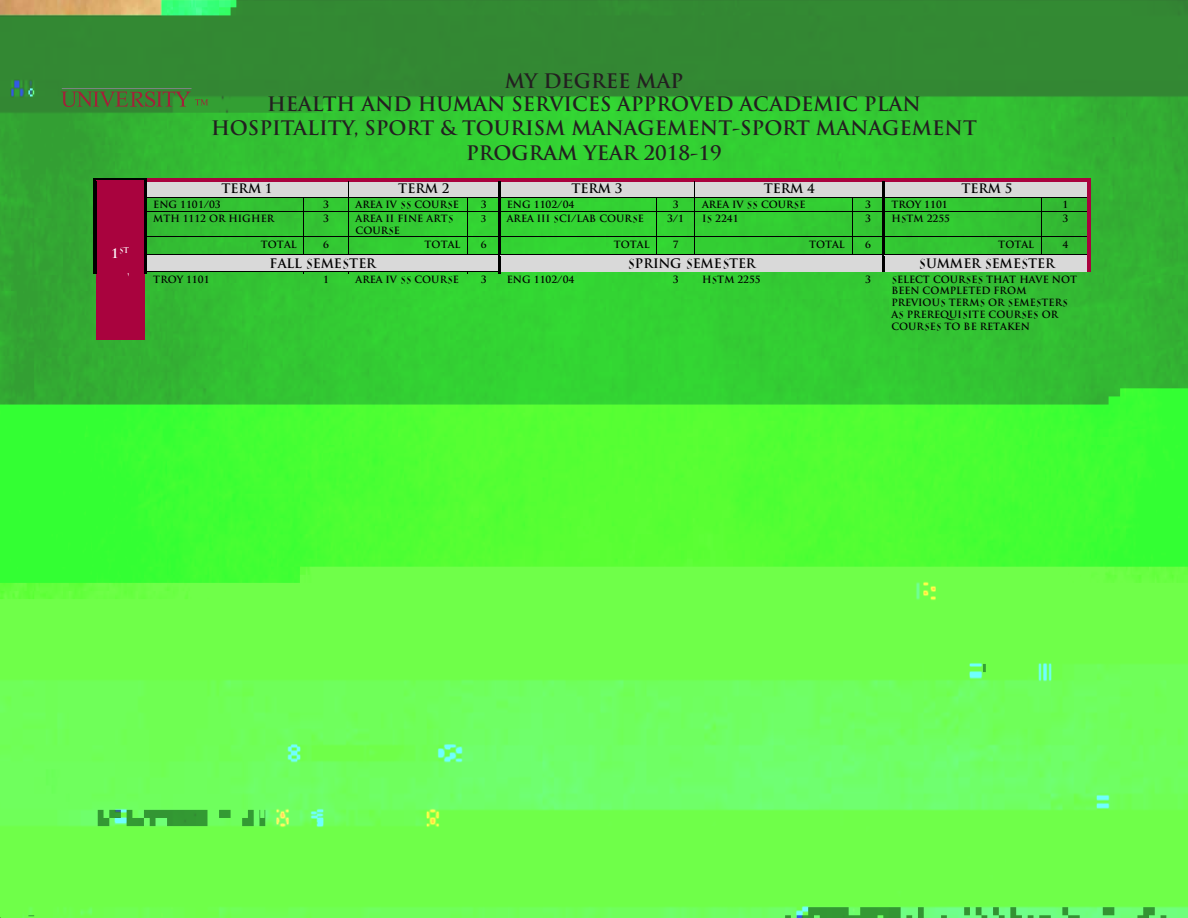
<style>
.page{position:relative;width:1188px;height:918px;background:#fff}
.page>*{position:absolute;margin:0;border:0;box-sizing:border-box;transform-origin:0 0}
.t1{font:700 19.5px/23.4px "Trajan Pro";color:#231f20;text-align:center}
.t2{font:700 12.75px "Trajan Pro";letter-spacing:-.005em;color:#000}
.t3{font:700 9.75px/11.7px "Trajan Pro";letter-spacing:.005em;color:#000}
.t4{font:700 9.15px "Trajan Pro";color:#000}
.t5{font:700 7.8px "Trajan Pro";color:#fff}
.s1{font-size:12.75px}
</style>
<div class="page">
<img style="left:0;top:0;width:1188px;height:918px">
<hr style="left:62px;top:88px;width:130px;height:1px;background:#818385">
<svg style="left:61px;top:91px;width:147px;height:16px;background:#4d7134"></svg>
<div style="left:96px;top:181px;width:49px;height:159px;background:#a9033e"></div>
<div style="left:147px;top:181px;width:201px;height:16px;background:#d9d9d9"></div>
<div style="left:349px;top:181px;width:149px;height:16px;background:#d9d9d9"></div>
<div style="left:501px;top:181px;width:193px;height:16px;background:#d9d9d9"></div>
<div style="left:695px;top:181px;width:188px;height:16px;background:#d9d9d9"></div>
<div style="left:885px;top:181px;width:203px;height:16px;background:#d9d9d9"></div>
<hr style="left:96px;top:178px;width:49px;height:2px;background:#000">
<hr style="left:96px;top:180px;width:49px;height:1px;background:#a9033e">
<hr style="left:147px;top:178px;width:201px;height:3px;background:#a9033e">
<hr style="left:351px;top:178px;width:147px;height:3px;background:#a9033e">
<svg style="left:498px;top:178px;width:4px;height:3px"></svg>
<hr style="left:502px;top:178px;width:192px;height:3px;background:#a9033e">
<hr style="left:697px;top:178px;width:186px;height:3px;background:#a9033e">
<hr style="left:886px;top:178px;width:202px;height:3px;background:#a9033e">
<hr style="left:93px;top:181px;width:3px;height:16px;background:#000">
<hr style="left:498px;top:181px;width:3px;height:16px;background:#000">
<hr style="left:1088px;top:181px;width:3px;height:16px;background:#a9033e">
<hr style="left:147px;top:197px;width:157px;height:1px;background:#000">
<hr style="left:304px;top:197px;width:44px;height:1px;background:#000">
<hr style="left:349px;top:197px;width:119px;height:1px;background:#000">
<hr style="left:468px;top:197px;width:30px;height:1px;background:#000">
<hr style="left:501px;top:197px;width:155px;height:1px;background:#000">
<hr style="left:657px;top:197px;width:37px;height:1px;background:#000">
<hr style="left:695px;top:197px;width:157px;height:1px;background:#000">
<hr style="left:853px;top:197px;width:30px;height:1px;background:#000">
<hr style="left:885px;top:197px;width:156px;height:1px;background:#000">
<hr style="left:1042px;top:197px;width:46px;height:1px;background:#000">
<svg style="left:93px;top:197px;width:3px;height:16px"></svg>
<svg style="left:145px;top:178px;width:2px;height:35px"></svg>
<hr style="left:147px;top:211px;width:157px;height:1px;background:#000">
<hr style="left:304px;top:211px;width:44px;height:1px;background:#000">
<hr style="left:349px;top:211px;width:119px;height:1px;background:#000">
<hr style="left:468px;top:211px;width:30px;height:1px;background:#000">
<svg style="left:498px;top:197px;width:3px;height:16px"></svg>
<hr style="left:501px;top:211px;width:155px;height:1px;background:#000">
<hr style="left:657px;top:211px;width:37px;height:1px;background:#000">
<hr style="left:695px;top:211px;width:157px;height:1px;background:#000">
<hr style="left:853px;top:211px;width:30px;height:1px;background:#000">
<svg style="left:883px;top:178px;width:3px;height:35px"></svg>
<hr style="left:885px;top:211px;width:156px;height:1px;background:#000">
<hr style="left:1042px;top:211px;width:46px;height:1px;background:#000">
<svg style="left:1088px;top:197px;width:3px;height:16px"></svg>
<hr style="left:93px;top:213px;width:3px;height:23px;background:#000">
<hr style="left:145px;top:213px;width:2px;height:23px;background:#000">
<hr style="left:498px;top:213px;width:3px;height:23px;background:#000">
<hr style="left:883px;top:213px;width:2px;height:23px;background:#000">
<hr style="left:1088px;top:213px;width:3px;height:23px;background:#a9033e">
<hr style="left:147px;top:236px;width:157px;height:1px;background:#000">
<hr style="left:304px;top:236px;width:44px;height:1px;background:#000">
<hr style="left:349px;top:236px;width:119px;height:1px;background:#000">
<hr style="left:468px;top:236px;width:30px;height:1px;background:#000">
<hr style="left:501px;top:236px;width:155px;height:1px;background:#000">
<hr style="left:657px;top:236px;width:37px;height:1px;background:#000">
<hr style="left:695px;top:236px;width:157px;height:1px;background:#000">
<hr style="left:853px;top:236px;width:30px;height:1px;background:#000">
<hr style="left:885px;top:236px;width:156px;height:1px;background:#000">
<hr style="left:1042px;top:236px;width:46px;height:1px;background:#000">
<hr style="left:93px;top:238px;width:3px;height:16px;background:#000">
<hr style="left:498px;top:238px;width:3px;height:16px;background:#000">
<hr style="left:1088px;top:238px;width:3px;height:16px;background:#a9033e">
<div style="left:147px;top:256px;width:351px;height:15px;background:#d9d9d9"></div>
<div style="left:501px;top:256px;width:382px;height:15px;background:#d9d9d9"></div>
<div style="left:885px;top:256px;width:203px;height:15px;background:#d9d9d9"></div>
<hr style="left:147px;top:254px;width:157px;height:1px;background:#000">
<hr style="left:147px;top:255px;width:157px;height:1px;background:#d9d9d9">
<svg style="left:304px;top:198px;width:1px;height:56px"></svg>
<hr style="left:304px;top:254px;width:44px;height:1px;background:#000">
<hr style="left:304px;top:255px;width:44px;height:1px;background:#d9d9d9">
<svg style="left:348px;top:178px;width:3px;height:78px"></svg>
<hr style="left:349px;top:254px;width:119px;height:1px;background:#000">
<hr style="left:349px;top:255px;width:119px;height:1px;background:#d9d9d9">
<svg style="left:468px;top:198px;width:1px;height:56px"></svg>
<hr style="left:468px;top:254px;width:30px;height:1px;background:#000">
<hr style="left:468px;top:255px;width:30px;height:1px;background:#d9d9d9">
<hr style="left:501px;top:254px;width:155px;height:1px;background:#000">
<hr style="left:501px;top:255px;width:155px;height:1px;background:#d9d9d9">
<svg style="left:656px;top:197px;width:1px;height:59px"></svg>
<hr style="left:657px;top:254px;width:37px;height:1px;background:#000">
<hr style="left:657px;top:255px;width:37px;height:1px;background:#d9d9d9">
<svg style="left:694px;top:178px;width:3px;height:78px"></svg>
<hr style="left:695px;top:254px;width:157px;height:1px;background:#000">
<hr style="left:695px;top:255px;width:157px;height:1px;background:#d9d9d9">
<svg style="left:852px;top:197px;width:1px;height:59px"></svg>
<hr style="left:853px;top:254px;width:30px;height:1px;background:#000">
<hr style="left:853px;top:255px;width:30px;height:1px;background:#d9d9d9">
<hr style="left:885px;top:254px;width:156px;height:1px;background:#000">
<hr style="left:885px;top:255px;width:156px;height:1px;background:#d9d9d9">
<svg style="left:1041px;top:197px;width:1px;height:59px"></svg>
<hr style="left:1042px;top:254px;width:46px;height:1px;background:#000">
<hr style="left:1042px;top:255px;width:46px;height:1px;background:#d9d9d9">
<hr style="left:93px;top:256px;width:3px;height:15px;background:#000">
<hr style="left:498px;top:256px;width:3px;height:15px;background:#000">
<svg style="left:883px;top:236px;width:2px;height:35px"></svg>
<hr style="left:1088px;top:256px;width:3px;height:15px;background:#a9033e">
<svg style="left:145px;top:236px;width:2px;height:37px"></svg>
<hr style="left:147px;top:271px;width:157px;height:1px;background:#000">
<hr style="left:304px;top:271px;width:44px;height:1px;background:#000">
<hr style="left:349px;top:271px;width:119px;height:1px;background:#000">
<hr style="left:468px;top:271px;width:30px;height:1px;background:#000">
<p class="t5" style="left:111px;top:246px;width:19px"><span class="s1">1</span>ST</p>
<h1 class="t1" style="left:211px;top:69px;width:767px">MY DEGREE MAP<br>HEALTH AND HUMAN SERVICES APPROVED ACADEMIC PLAN<br>HOSPITALITY, SPORT &amp; TOURISM MANAGEMENT-SPORT MANAGEMENT</h1>
<h1 class="t1" style="left:466px;top:141px;width:257px">PROGRAM YEAR 2018-19</h1>
<h2 class="t2" style="left:222px;top:181px;width:53px">TERM 1</h2>
<h2 class="t2" style="left:398px;top:181px;width:53px">TERM 2</h2>
<h2 class="t2" style="left:571px;top:181px;width:53px">TERM 3</h2>
<h2 class="t2" style="left:764px;top:181px;width:53px">TERM 4</h2>
<h2 class="t2" style="left:961px;top:181px;width:53px">TERM 5</h2>
<p class="t3" style="left:153px;top:199px;width:69px">ENG 1101/03</p>
<p class="t3" style="left:323px;top:199px;width:7px">3</p>
<p class="t3" style="left:356px;top:199px;width:105px">AREA IV SS COURSE</p>
<p class="t3" style="left:481px;top:199px;width:7px">3</p>
<p class="t3" style="left:507px;top:199px;width:69px">ENG 1102/04</p>
<p class="t3" style="left:673px;top:199px;width:7px">3</p>
<p class="t3" style="left:702px;top:199px;width:105px">AREA IV SS COURSE</p>
<p class="t3" style="left:865px;top:199px;width:7px">3</p>
<p class="t3" style="left:891px;top:199px;width:58px">TROY 1101</p>
<p class="t3" style="left:1062px;top:199px;width:7px">1</p>
<p class="t3" style="left:153px;top:213px;width:122px">MTH 1112 OR HIGHER</p>
<p class="t3" style="left:323px;top:213px;width:7px">3</p>
<p class="t3" style="left:356px;top:213px;width:99px">AREA II FINE ARTS<br>COURSE</p>
<p class="t4" style="left:481px;top:213px;width:7px">3</p>
<p class="t3" style="left:507px;top:213px;width:138px">AREA III SCI/LAB COURSE</p>
<p class="t3" style="left:667px;top:213px;width:18px">3/1</p>
<p class="t3" style="left:702px;top:213px;width:38px">IS 2241</p>
<p class="t3" style="left:865px;top:213px;width:7px">3</p>
<p class="t3" style="left:891px;top:213px;width:60px">HSTM 2255</p>
<p class="t3" style="left:1063px;top:213px;width:7px">3</p>
<p class="t3" style="left:261px;top:239px;width:37px">TOTAL</p>
<p class="t3" style="left:323px;top:239px;width:7px">6</p>
<p class="t3" style="left:425px;top:239px;width:37px">TOTAL</p>
<p class="t3" style="left:481px;top:239px;width:7px">6</p>
<p class="t3" style="left:614px;top:239px;width:37px">TOTAL</p>
<p class="t3" style="left:673px;top:239px;width:7px">7</p>
<p class="t3" style="left:809px;top:239px;width:37px">TOTAL</p>
<p class="t3" style="left:865px;top:239px;width:7px">6</p>
<p class="t3" style="left:998px;top:239px;width:37px">TOTAL</p>
<p class="t3" style="left:1062px;top:239px;width:7px">4</p>
<h2 class="t2" style="left:270px;top:256px;width:108px">FALL SEMESTER</h2>
<h2 class="t2" style="left:628px;top:256px;width:129px">SPRING SEMESTER</h2>
<h2 class="t2" style="left:919px;top:256px;width:138px">SUMMER SEMESTER</h2>
<p class="t3" style="left:153px;top:273px;width:58px">TROY 1101</p>
<p class="t3" style="left:323px;top:273px;width:7px">1</p>
<p class="t3" style="left:356px;top:273px;width:105px">AREA IV SS COURSE</p>
<p class="t3" style="left:481px;top:273px;width:7px">3</p>
<p class="t3" style="left:507px;top:273px;width:69px">ENG 1102/04</p>
<p class="t3" style="left:673px;top:273px;width:7px">3</p>
<p class="t3" style="left:702px;top:273px;width:60px">HSTM 2255</p>
<p class="t3" style="left:865px;top:273px;width:7px">3</p>
<p class="t3" style="left:891px;top:273px;width:187px">SELECT COURSES THAT HAVE NOT<br>BEEN COMPLETED FROM<br>PREVIOUS TERMS OR SEMESTERS<br>AS PREREQUISITE COURSES OR<br>COURSES TO BE RETAKEN</p>
</div>
